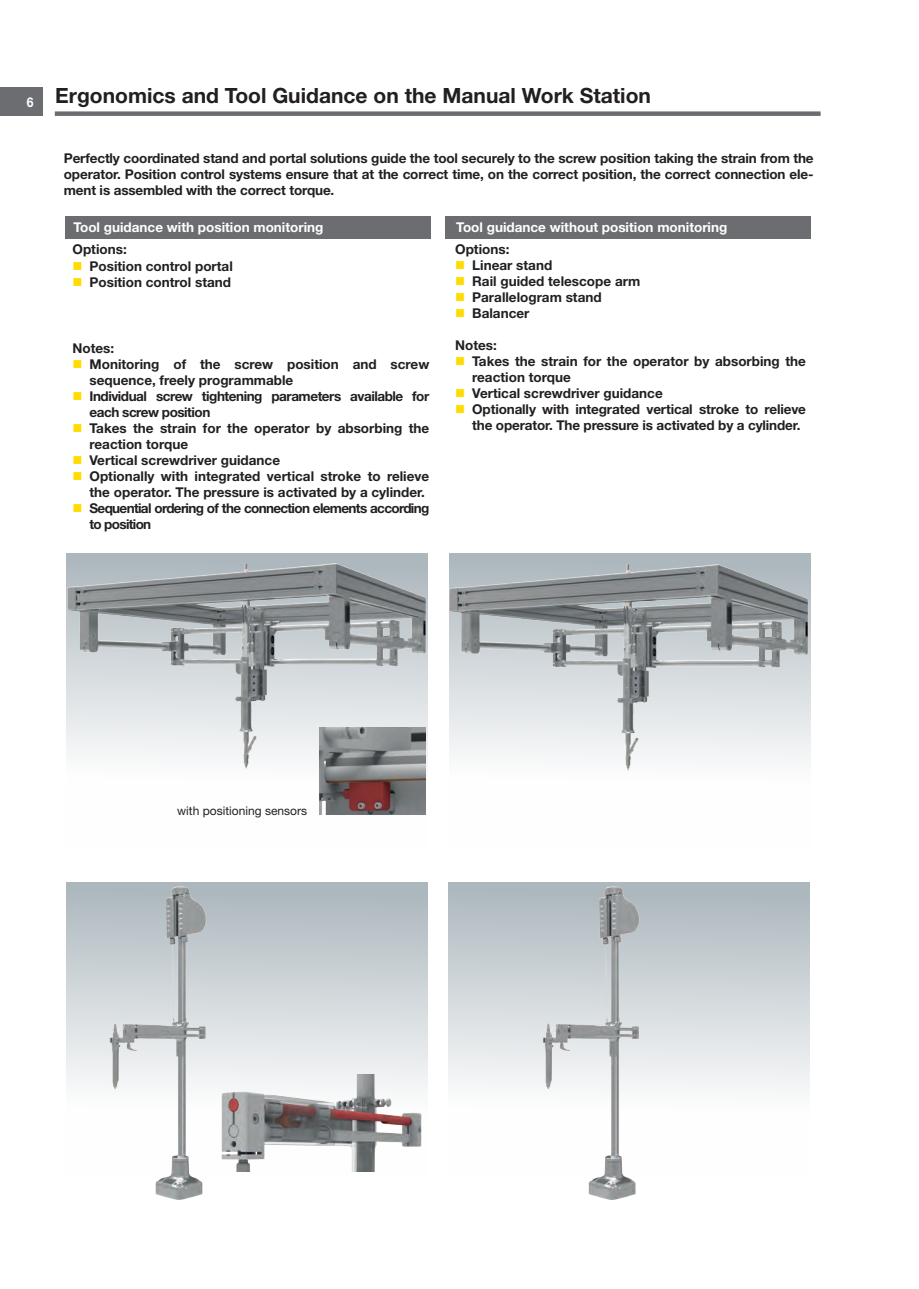
<style>
.page{position:relative;width:919px;height:1289px;background:#fff}
.page>*{position:absolute;margin:0;border:0;box-sizing:border-box;transform-origin:0 0}
.ÜS_12_Pkt_hf{font:700 21px "Helvetica Neue LT Std";color:#231f20}
.Normal_9_Pkt{font:700 13.5px/15.9px "Helvetica Neue LT Std";color:#231f20}
.ÜS_12_Pkt_hf-2{font:700 13.5px "Helvetica Neue LT Std";color:#fff}
.Normal_9_Pkt-2{font:700 13.5px/15.9px "Helvetica Neue LT Std";letter-spacing:-.035em;color:#231f20}
.Normal_9_Pkt-3{font:700 13.5px/15.9px "Helvetica Neue LT Std";letter-spacing:-.05em;color:#231f20}
.Quadrat_gelb{font:700 13.5px "Helvetica Neue LT Std";color:#231f20}
.ÜS_12_Pkt_hf-3{font:700 13.5px "Helvetica Neue LT Std";color:#fff;scale:.9 1}
.Normal_9_Pkt-4{font:12px "Helvetica Neue LT Std";color:#231f20}
</style>
<div class="page">
<div style="left:0;top:87px;width:42px;height:29px;background:#6c6d70"></div>
<div style="left:55px;top:111px;width:765px;height:5px;background:#6c6d70"></div>
<img style="left:66px;top:553px;width:359px;height:216px">
<img style="left:448px;top:882px;width:362px;height:318px">
<img style="left:66px;top:882px;width:362px;height:318px">
<img style="left:449px;top:553px;width:362px;height:218px">
<img style="left:201px;top:1074px;width:226px;height:97px">
<img style="left:319px;top:728px;width:106px;height:87px">
<div style="left:65px;top:216px;width:366px;height:22px;background:#6c6d70"></div>
<div style="left:444px;top:216px;width:366px;height:22px;background:#6c6d70"></div>
<p class="ÜS_12_Pkt_hf-3" style="left:27px;top:94px;width:9px">6</p>
<p class="ÜS_12_Pkt_hf" style="left:55px;top:82px;width:597px">Ergonomics and Tool Guidance on the Manual Work Station</p>
<p class="Normal_9_Pkt" style="left:64px;top:150px;width:751px;text-align:justify">Perfectly coordinated stand and portal solutions guide the tool securely to the screw position taking the strain from the operator. Position control systems ensure that at the correct time, on the correct position, the correct connection ele&shy;ment is assembled with the correct torque.</p>
<p class="ÜS_12_Pkt_hf-2" style="left:73px;top:219px;width:251px">Tool guidance with position monitoring</p>
<p class="ÜS_12_Pkt_hf-2" style="left:456px;top:219px;width:272px">Tool guidance without position monitoring</p>
<p class="Normal_9_Pkt" style="left:73px;top:241px;width:56px">Options:</p>
<p class="Normal_9_Pkt" style="left:90px;top:257px;width:145px">Position control portal</p>
<p class="Normal_9_Pkt" style="left:90px;top:274px;width:143px">Position control stand</p>
<p class="Quadrat_gelb" style="left:72px;top:340px;width:43px">Notes:</p>
<p class="Normal_9_Pkt" style="left:90px;top:356px;width:341px">Monitoring of the screw position and screw sequence, freely programmable</p>
<p class="Normal_9_Pkt-2" style="left:90px;top:388px;width:341px">Individual screw tightening parameters available for each screw position</p>
<p class="Normal_9_Pkt" style="left:90px;top:420px;width:341px">Takes the strain for the operator by absorbing the reaction torque</p>
<p class="Normal_9_Pkt" style="left:90px;top:451px;width:192px">Vertical screwdriver guidance</p>
<p class="Normal_9_Pkt" style="left:90px;top:467px;width:341px">Optionally with integrated vertical stroke to relieve the operator. The pressure is activated by a cylinder.</p>
<p class="Normal_9_Pkt-3" style="left:90px;top:499px;width:341px">Sequential ordering of the connection elements according to position</p>
<p class="Normal_9_Pkt" style="left:455px;top:241px;width:56px">Options:</p>
<p class="Normal_9_Pkt" style="left:472px;top:257px;width:82px">Linear stand</p>
<p class="Normal_9_Pkt" style="left:472px;top:273px;width:169px">Rail guided telescope arm</p>
<p class="Normal_9_Pkt" style="left:472px;top:289px;width:131px">Parallelogram stand</p>
<p class="Normal_9_Pkt" style="left:472px;top:305px;width:59px">Balancer</p>
<p class="Quadrat_gelb" style="left:455px;top:336px;width:43px">Notes:</p>
<p class="Normal_9_Pkt" style="left:472px;top:352px;width:335px">Takes the strain for the operator by absorbing the reaction torque</p>
<p class="Normal_9_Pkt" style="left:472px;top:384px;width:192px">Vertical screwdriver guidance</p>
<p class="Normal_9_Pkt" style="left:472px;top:400px;width:335px">Optionally with integrated vertical stroke to relieve the operator. The pressure is activated by a cylinder.</p>
<p class="Normal_9_Pkt-4" style="left:177px;top:803px;width:131px">with positioning sensors</p>
</div>
